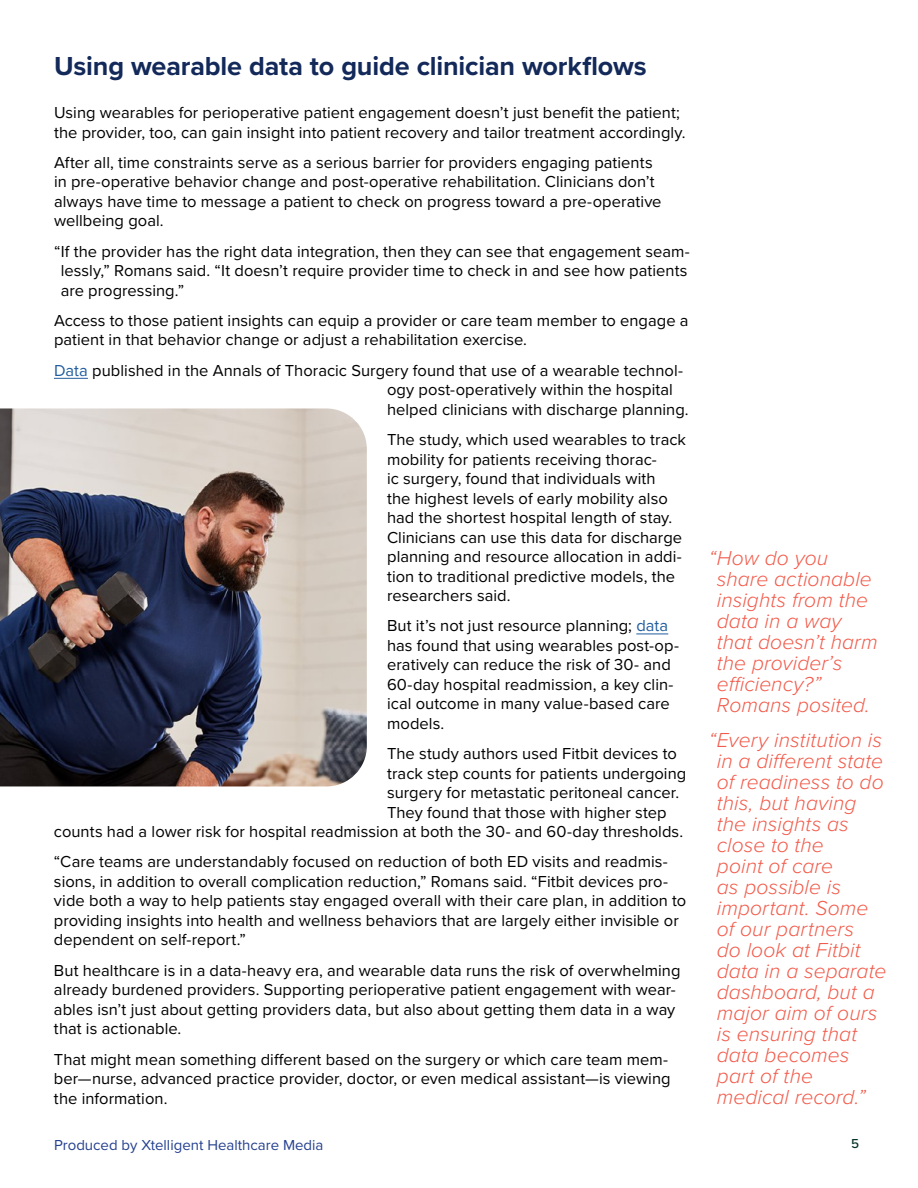
<style>
.page{position:relative;width:918px;height:1188px;background:#fff}
.page>*{position:absolute;margin:0;border:0;box-sizing:border-box;transform-origin:0 0}
.t1{font:700 27px "Proxima Nova";letter-spacing:-.005em;color:#132959}
.t2{font:italic 300 21px/21px "Proxima Nova";letter-spacing:.005em;color:#f25b4b}
.t3{font:16.5px/19.5px "Proxima Nova";letter-spacing:.005em;color:#000}
.t4{font:15px "Proxima Nova";color:#25408f}
.t5{font:500 13.5px "Proxima Nova";color:#063128}
.s1{color:#215e9e}
</style>
<div class="page">
<hr style="left:54px;top:378px;width:34px;height:1px;background:#215e9e">
<hr style="left:636px;top:633px;width:32px;height:1px;background:#215e9e">
<img style="left:0;top:408px;width:367px;height:378px">
<h1 class="t1" style="left:54px;top:45px;width:594px">Using wearable data to guide clinician workflows</h1>
<p class="t3" style="left:54px;top:102px;width:633px">Using wearables for perioperative patient engagement doesn’t just benefit the patient; the provider, too, can gain insight into patient recovery and tailor treatment accordingly.</p>
<p class="t3" style="left:54px;top:152px;width:609px">After all, time constraints serve as a serious barrier for providers engaging patients in pre-operative behavior change and post-operative rehabilitation. Clinicians don’t always have time to message a patient to check on progress toward a pre-operative wellbeing goal.</p>
<p class="t3" style="left:61px;top:241px;width:631px;text-indent:-7px">“If the provider has the right data integration, then they can see that engagement seam&shy;lessly,” Romans said. “It doesn’t require provider time to check in and see how patients are progressing.”</p>
<p class="t3" style="left:54px;top:310px;width:636px">Access to those patient insights can equip a provider or care team member to engage a patient in that behavior change or adjust a rehabilitation exercise.</p>
<p class="t3" style="left:387px;top:360px;width:303px;text-indent:-333px"><span class="s1">Data</span> published in the Annals of Thoracic Surgery found that use of a wearable technol&shy;ogy post-operatively within the hospital helped clinicians with discharge planning.</p>
<p class="t3" style="left:387px;top:429px;width:301px">The study, which used wearables to track mobility for patients receiving thorac-<br>ic surgery, found that individuals with<br>the highest levels of early mobility also had the shortest hospital length of stay.<br>Clinicians can use this data for discharge planning and resource allocation in addi&shy;tion to traditional predictive models, the researchers said.</p>
<p class="t3" style="left:387px;top:615px;width:293px">But it’s not just resource planning; <span class="s1">data </span>has found that using wearables post-op&shy;eratively can reduce the risk of 30- and 60-day hospital readmission, a key clin&shy;ical outcome in many value-based care models.</p>
<p class="t3" style="left:387px;top:743px;width:291px">The study authors used Fitbit devices to</p>
<p class="t3" style="left:387px;top:763px;width:301px">track step counts for patients undergoing</p>
<p class="t3" style="left:387px;top:782px;width:294px">surgery for metastatic peritoneal cancer.</p>
<p class="t3" style="left:387px;top:802px;width:281px">They found that those with higher step</p>
<p class="t3" style="left:54px;top:821px;width:631px">counts had a lower risk for hospital readmission at both the 30- and 60-day thresholds.</p>
<p class="t3" style="left:54px;top:851px;width:634px">“Care teams are understandably focused on reduction of both ED visits and readmis&shy;sions, in addition to overall complication reduction,” Romans said. “Fitbit devices pro&shy;vide both a way to help patients stay engaged overall with their care plan, in addition to providing insights into health and wellness behaviors that are largely either invisible or dependent on self-report.”</p>
<p class="t3" style="left:54px;top:960px;width:628px">But healthcare is in a data-heavy era, and wearable data runs the risk of overwhelming already burdened providers. Supporting perioperative patient engagement with wear&shy;ables isn’t just about getting providers data, but also about getting them data in a way that is actionable.</p>
<p class="t3" style="left:54px;top:1049px;width:618px">That might mean something different based on the surgery or which care team mem&shy;ber—nurse, advanced practice provider, doctor, or even medical assistant—is viewing the information.</p>
<p class="t2" style="left:717px;top:546px;width:162px;text-indent:-8px">“How do you share actionable insights from the data in a way that doesn’t harm the provider’s efficiency?”<br>Romans posited.</p>
<p class="t2" style="left:717px;top:728px;width:171px;text-indent:-8px">“Every institution is in a different state of readiness to do this, but having the insights as close to the<br>point of care<br>as possible is important. Some of our partners<br>do look at Fitbit data in a separate dashboard, but a major aim of ours is ensuring that data becomes part of the medical record.”</p>
<p class="t4" style="left:54px;top:1134px;width:271px">Produced by Xtelligent Healthcare Media</p>
<p class="t5" style="left:851px;top:1133px;width:10px">5</p>
</div>
